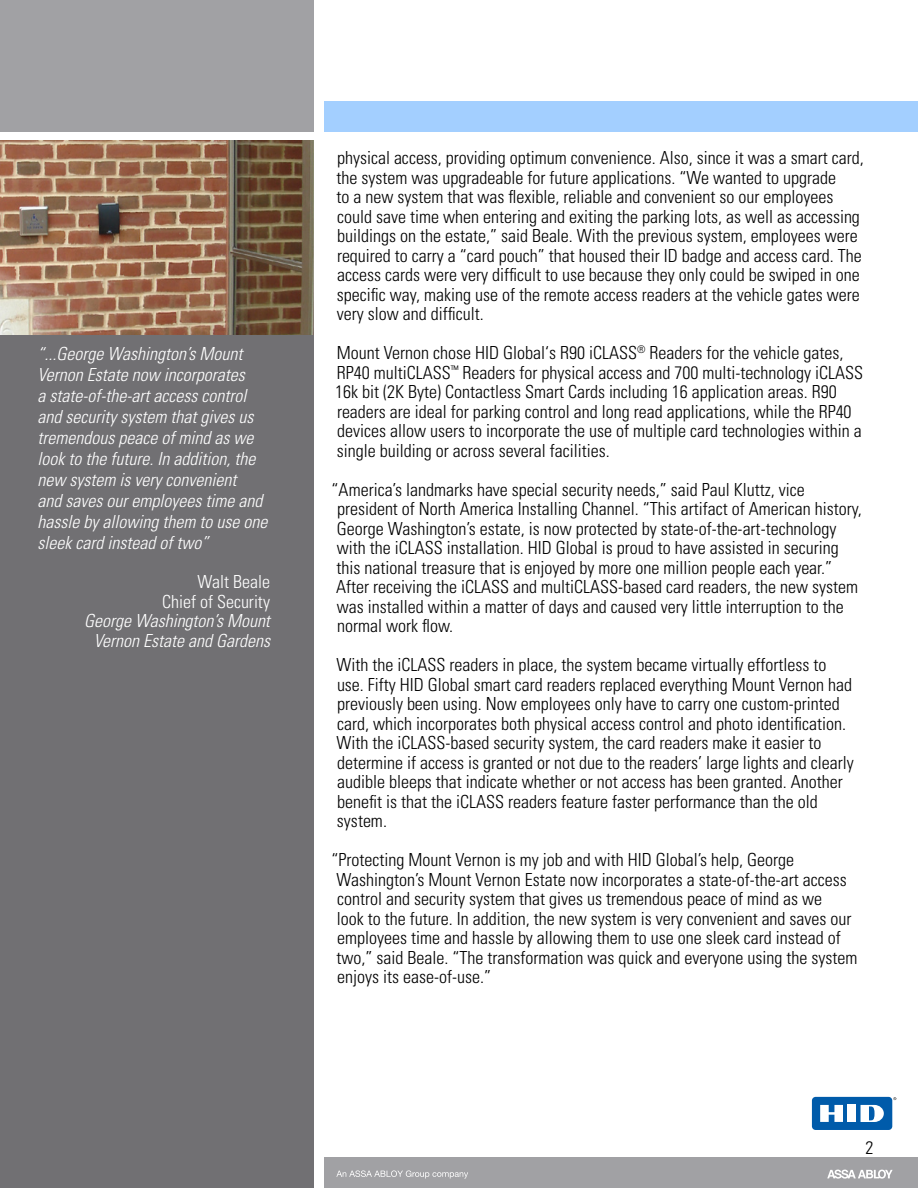
<style>
.page{position:relative;width:918px;height:1188px;background:#fff}
.page>*{position:absolute;margin:0;border:0;box-sizing:border-box;transform-origin:0 0}
.t1{font:300 condensed 18px/19.5px "Univers";color:#000}
.t2{font:italic 300 condensed 18px/21px "Univers";color:#fff}
.t3{font:300 condensed 18px "Univers";color:#fff}
</style>
<div class="page">
<img style="left:0;top:141px;width:314px;height:194px">
<div style="left:324px;top:101px;width:594px;height:30px;background:#a3cfff"></div>
<div style="left:0;top:0;width:314px;height:131px;background:#a1a1a4"></div>
<div style="left:0;top:335px;width:314px;height:853px;background:#717073"></div>
<div style="left:324px;top:1158px;width:594px;height:30px;background:#a1a1a4"></div>
<svg style="left:336px;top:1170px;width:132px;height:9px"></svg>
<svg style="left:827px;top:1170px;width:66px;height:9px"></svg>
<div style="left:812px;top:1097px;width:80px;height:33px;background:#005baa;border-radius:4px"></div>
<div style="left:848px;top:1105px;width:8px;height:17px;background:#fff"></div>
<svg style="left:820px;top:1105px;width:23px;height:17px"></svg>
<svg style="left:861px;top:1105px;width:23px;height:17px"></svg>
<p class="t2" style="left:38px;top:343px;width:231px">“...George Washington’s Mount<br>Vernon Estate now incorporates<br>a state-of-the-art access control and security system that gives us tremendous peace of mind as we look to the future. In addition, the new system is very convenient<br>and saves our employees time and hassle by allowing them to use one sleek card instead of two”</p>
<p class="t3" style="left:197px;top:571px;width:74px">Walt Beale</p>
<p class="t3" style="left:162px;top:590px;width:109px">Chief of Security</p>
<p class="t2" style="left:84px;top:611px;width:187px;line-height:19.5px;text-align:center">George Washington’s Mount<br>Vernon Estate and Gardens</p>
<p class="t1" style="left:337px;top:148px;width:529px">physical access, providing optimum convenience. Also, since it was a smart card, the system was upgradeable for future applications. “We wanted to upgrade<br>to a new system that was flexible, reliable and convenient so our employees could save time when entering and exiting the parking lots, as well as accessing buildings on the estate,” said Beale. With the previous system, employees were required to carry a “card pouch” that housed their ID badge and access card. The access cards were very difficult to use because they only could be swiped in one specific way, making use of the remote access readers at the vehicle gates were very slow and difficult.</p>
<p class="t1" style="left:335px;top:343px;width:530px">Mount Vernon chose HID Global‘s R90 iCLASS<sup>®</sup> Readers for the vehicle gates, RP40 multiCLASS<sup>™</sup> Readers for physical access and 700 multi-technology iCLASS 16k bit (2K Byte) Contactless Smart Cards including 16 application areas. R90 readers are ideal for parking control and long read applications, while the RP40 devices allow users to incorporate the use of multiple card technologies within a single building or across several facilities.</p>
<p class="t1" style="left:332px;top:480px;width:532px">“America’s landmarks have special security needs,” said Paul Kluttz, vice president of North America Installing Channel. “This artifact of American history, George Washington’s estate, is now protected by state-of-the-art-technology with the iCLASS installation. HID Global is proud to have assisted in securing this national treasure that is enjoyed by more one million people each year.”</p>
<p class="t1" style="left:336px;top:577px;width:523px">After receiving the iCLASS and multiCLASS-based card readers, the new system was installed within a matter of days and caused very little interruption to the normal work flow.</p>
<p class="t1" style="left:337px;top:655px;width:519px">With the iCLASS readers in place, the system became virtually effortless to use. Fifty HID Global smart card readers replaced everything Mount Vernon had previously been using. Now employees only have to carry one custom-printed card, which incorporates both physical access control and photo identification.<br>With the iCLASS-based security system, the card readers make it easier to determine if access is granted or not due to the readers’ large lights and clearly audible bleeps that indicate whether or not access has been granted. Another benefit is that the iCLASS readers feature faster performance than the old system.</p>
<p class="t1" style="left:332px;top:850px;width:527px">“Protecting Mount Vernon is my job and with HID Global’s help, George Washington’s Mount Vernon Estate now incorporates a state-of-the-art access control and security system that gives us tremendous peace of mind as we<br>look to the future. In addition, the new system is very convenient and saves our employees time and hassle by allowing them to use one sleek card instead of two,” said Beale. “The transformation was quick and everyone using the system enjoys its ease-of-use.”</p>
<p class="t1" style="left:866px;top:1138px;width:9px">2</p>
</div>
